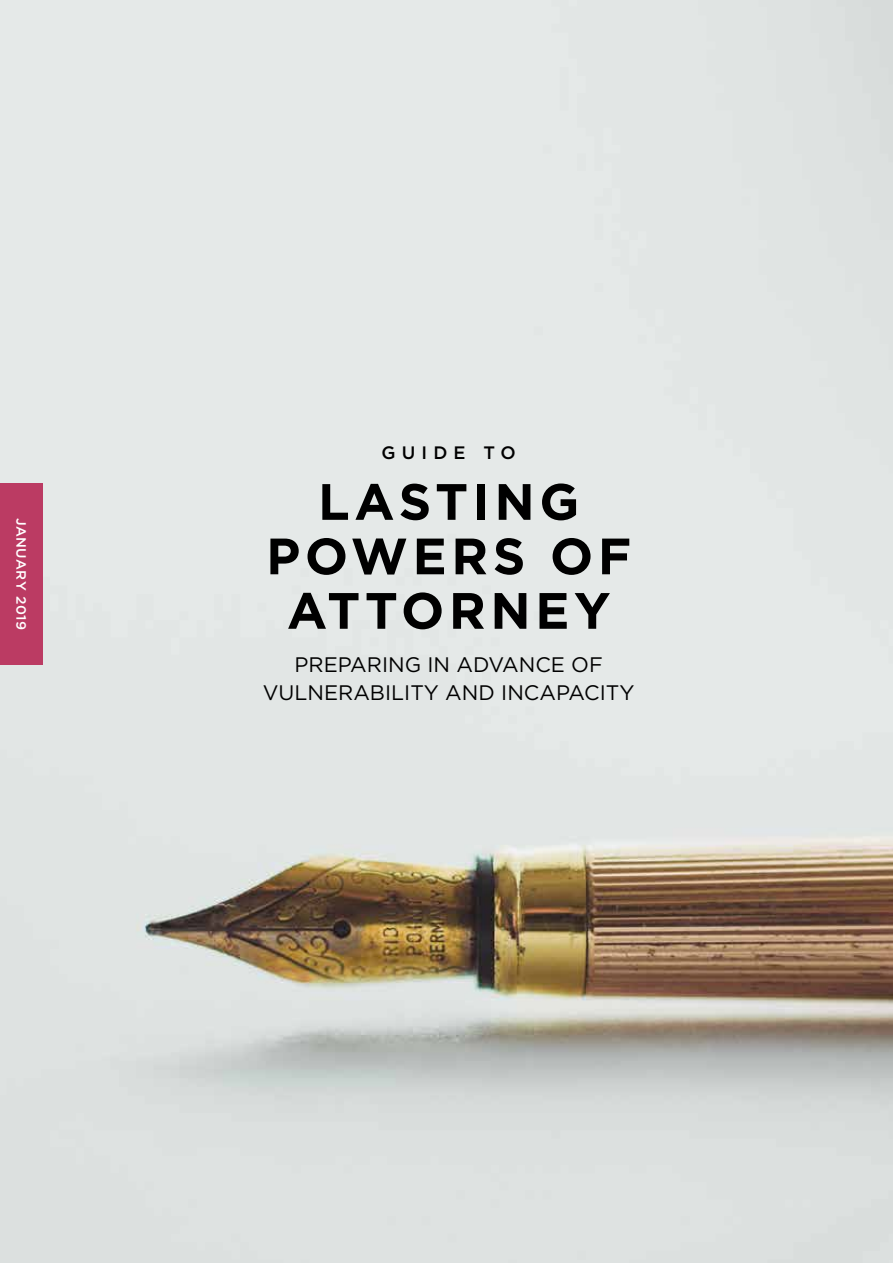
<style>
.page{position:relative;width:893px;height:1263px;background:#fff}
.page>*{position:absolute;margin:0;border:0;box-sizing:border-box;transform-origin:0 0}
.t1{font:700 51px/54.4px "Gotham HTF";letter-spacing:.09em;color:#000;text-align:center}
.t2{font:21px/27.6px "Gotham HTF";color:#000;text-align:center}
.t3{font:500 18px "Gotham HTF";letter-spacing:.34em;color:#000}
.t4{font:500 13.5px "Gotham HTF";letter-spacing:.04em;color:#fff}
</style>
<div class="page">
<img style="left:0;top:0;width:893px;height:1263px">
<div style="left:0;top:483px;width:43px;height:182px;background:#bb3b63"></div>
<p class="t4" style="left:29px;top:518px;width:114px;rotate:90deg">JANUARY 2019</p>
<p class="t3" style="left:382px;top:442px;width:136px">GUIDE TO</p>
<h1 class="t1" style="left:266px;top:473px;width:367px">LASTING<br>POWERS OF<br>ATTORNEY</h1>
<p class="t2" style="left:263px;top:651px;width:373px">PREPARING IN ADVANCE OF<br>VULNERABILITY AND INCAPACITY</p>
</div>
